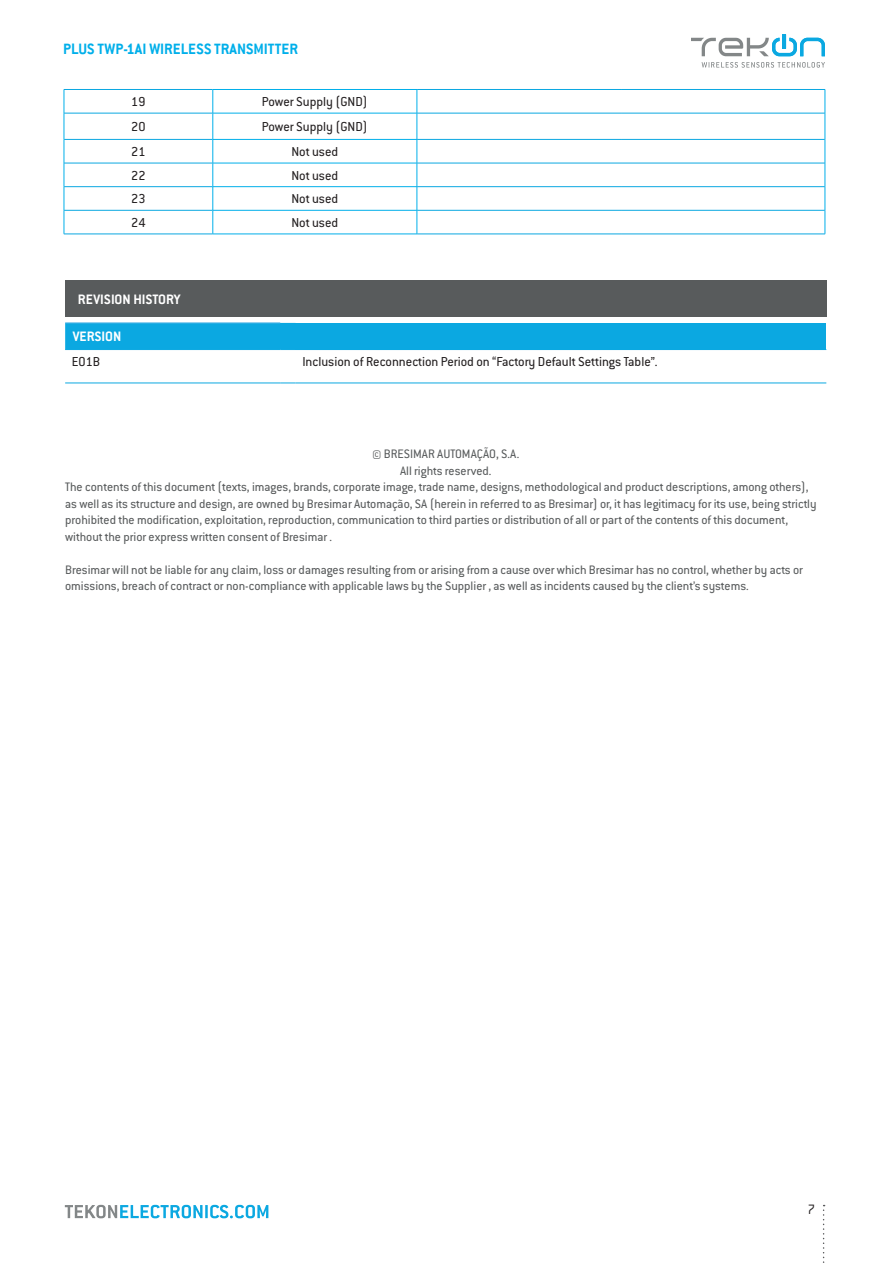
<style>
.page{position:relative;width:893px;height:1263px;background:#fff}
.page>*{position:absolute;margin:0;border:0;box-sizing:border-box;transform-origin:0 0}
.t1{font:700 16.5px "Conduit ITC";color:#00afea}
.t2{font:700 15px "Conduit ITC Pro";color:#fff}
.t3{font:300 15px "Conduit ITC";color:#231f20}
.t4{font:14.25px "Conduit ITC Pro";color:#231f20}
.t5{font:13.5px/16.5px "Conduit ITC Pro";color:#585b5c}
</style>
<div class="page">
<svg style="left:823px;top:1205px;width:2px;height:58px"></svg>
<svg style="left:65px;top:1205px;width:203px;height:13px"></svg>
<svg style="left:691px;top:34px;width:134px;height:22px"></svg>
<svg style="left:702px;top:62px;width:123px;height:6px"></svg>
<hr style="left:213px;top:139px;width:204px;height:1px;background:#00afea">
<hr style="left:213px;top:163px;width:204px;height:1px;background:#00afea">
<hr style="left:213px;top:186px;width:204px;height:1px;background:#00afea">
<hr style="left:213px;top:210px;width:204px;height:1px;background:#00afea">
<hr style="left:213px;top:234px;width:204px;height:1px;background:#00afea">
<hr style="left:621px;top:139px;width:204px;height:1px;background:#0ba8e1">
<hr style="left:621px;top:163px;width:204px;height:1px;background:#0ba8e1">
<hr style="left:621px;top:186px;width:204px;height:1px;background:#0ba8e1">
<hr style="left:621px;top:210px;width:204px;height:1px;background:#0ba8e1">
<hr style="left:621px;top:234px;width:204px;height:1px;background:#0ba8e1">
<hr style="left:213px;top:89px;width:204px;height:1px;background:#00afea">
<svg style="left:213px;top:90px;width:1px;height:144px"></svg>
<svg style="left:417px;top:90px;width:1px;height:144px"></svg>
<svg style="left:825px;top:90px;width:1px;height:144px"></svg>
<hr style="left:213px;top:113px;width:204px;height:1px;background:#00afea">
<hr style="left:417px;top:89px;width:204px;height:1px;background:#0ba8e1">
<hr style="left:621px;top:89px;width:204px;height:1px;background:#0ba8e1">
<hr style="left:417px;top:113px;width:204px;height:1px;background:#0ba8e1">
<hr style="left:621px;top:113px;width:204px;height:1px;background:#0ba8e1">
<hr style="left:64px;top:89px;width:149px;height:1px;background:#0ba8e1">
<hr style="left:64px;top:113px;width:149px;height:1px;background:#0ba8e1">
<hr style="left:64px;top:139px;width:149px;height:1px;background:#0ba8e1">
<hr style="left:64px;top:163px;width:149px;height:1px;background:#0ba8e1">
<hr style="left:64px;top:186px;width:149px;height:1px;background:#0ba8e1">
<hr style="left:64px;top:210px;width:149px;height:1px;background:#0ba8e1">
<hr style="left:64px;top:234px;width:149px;height:1px;background:#0ba8e1">
<hr style="left:417px;top:139px;width:204px;height:1px;background:#0ba8e1">
<hr style="left:417px;top:163px;width:204px;height:1px;background:#0ba8e1">
<hr style="left:417px;top:186px;width:204px;height:1px;background:#0ba8e1">
<hr style="left:417px;top:210px;width:204px;height:1px;background:#0ba8e1">
<hr style="left:417px;top:234px;width:204px;height:1px;background:#0ba8e1">
<svg style="left:64px;top:90px;width:1px;height:144px"></svg>
<div style="left:65px;top:281px;width:761px;height:36px;background:#585b5c"></div>
<div style="left:296px;top:323px;width:530px;height:27px;background:#0ba8e1"></div>
<div style="left:65px;top:323px;width:231px;height:27px;background:#0ba8e1"></div>
<hr style="left:65px;top:383px;width:215px;height:1px;background:#0ba8e1">
<svg style="left:280px;top:383px;width:16px;height:1px"></svg>
<hr style="left:296px;top:383px;width:530px;height:1px;background:#0ba8e1">
<p class="t1" style="left:63px;top:39px;width:236px">PLUS TWP-1AI WIRELESS TRANSMITTER</p>
<p class="t4" style="left:131px;top:94px;width:16px">19</p>
<p class="t4" style="left:262px;top:94px;width:107px">Power Supply (GND)</p>
<p class="t4" style="left:131px;top:119px;width:16px">20</p>
<p class="t4" style="left:262px;top:119px;width:107px">Power Supply (GND)</p>
<p class="t4" style="left:131px;top:144px;width:16px">21</p>
<p class="t4" style="left:291px;top:144px;width:48px">Not used</p>
<p class="t4" style="left:131px;top:168px;width:16px">22</p>
<p class="t4" style="left:291px;top:168px;width:48px">Not used</p>
<p class="t4" style="left:131px;top:191px;width:16px">23</p>
<p class="t4" style="left:291px;top:191px;width:48px">Not used</p>
<p class="t4" style="left:131px;top:215px;width:16px">24</p>
<p class="t4" style="left:291px;top:215px;width:48px">Not used</p>
<p class="t2" style="left:78px;top:291px;width:104px">REVISION HISTORY</p>
<p class="t2" style="left:73px;top:328px;width:50px">VERSION</p>
<p class="t4" style="left:72px;top:354px;width:30px">E01B</p>
<p class="t4" style="left:302px;top:354px;width:357px">Inclusion of Reconnection Period on “Factory Default Settings Table”.</p>
<p class="t5" style="left:372px;top:446px;width:149px">© BRESIMAR AUTOMAÇÃO, S.A.</p>
<p class="t5" style="left:400px;top:462px;width:93px">All rights reserved.</p>
<p class="t5" style="left:65px;top:479px;width:753px">The contents of this document (texts, images, brands, corporate image, trade name, designs, methodological and product descriptions, among others), as well as its structure and design, are owned by Bresimar Automação, SA (herein in referred to as Bresimar) or, it has legitimacy for its use, being strictly prohibited the modification, exploitation, reproduction, communication to third parties or distribution of all or part of the contents of this document, without the prior express written consent of Bresimar .</p>
<p class="t5" style="left:65px;top:561px;width:739px">Bresimar will not be liable for any claim, loss or damages resulting from or arising from a cause over which Bresimar has no control, whether by acts or omissions, breach of contract or non-compliance with applicable laws by the Supplier , as well as incidents caused by the client’s systems.</p>
<p class="t3" style="left:807px;top:1201px;width:9px">7</p>
</div>
